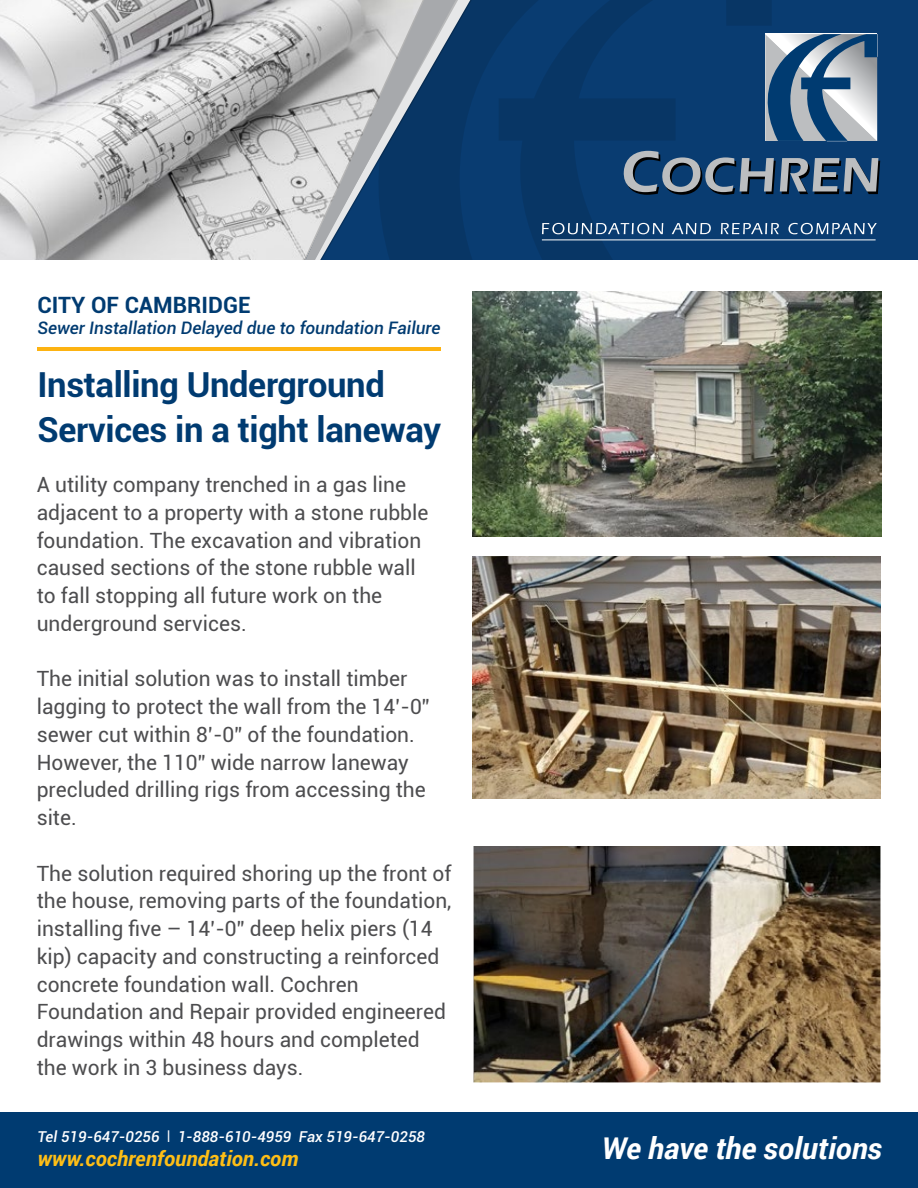
<style>
.page{position:relative;width:918px;height:1188px;background:#fff}
.page>*{position:absolute;margin:0;border:0;box-sizing:border-box;transform-origin:0 0}
.t1{font:700 34.5px/45px "Roboto";letter-spacing:-.01em;color:#003b71}
.t2{font:italic 700 30px "Roboto";color:#fff}
.t3{font:700 22.5px "Roboto";color:#003b71}
.t4{font:21px/27.8px "Roboto";color:#4d4d4f}
.t5{font:italic 700 21px "Roboto";color:#febe16}
.t6{font:italic 500 17.25px "Roboto";color:#003b71}
.t7{font:italic 500 15px "Roboto";color:#fff}
.s1{font-family:"News Gothic";font-weight:400;font-style:normal}
</style>
<div class="page">
<img style="left:0;top:0;width:294px;height:260px">
<div style="left:772px;top:0;width:146px;height:260px;background:#093c71"></div>
<svg style="left:484px;top:0;width:15px;height:260px;background:#083a6e"></svg>
<svg style="left:499px;top:0;width:273px;height:260px;background:#093a6d"></svg>
<svg style="left:470px;top:0;width:14px;height:260px;background:#08396c"></svg>
<svg style="left:466px;top:0;width:4px;height:260px"></svg>
<div style="left:0;top:1112px;width:918px;height:76px;background:#003b71"></div>
<svg style="left:294px;top:0;width:172px;height:260px;background:#254d76"></svg>
<svg style="left:295px;top:0;width:161px;height:260px;background:#7b8ea0"></svg>
<svg style="left:623px;top:151px;width:257px;height:44px;background:#46627f"></svg>
<svg style="left:542px;top:223px;width:121px;height:11px"></svg>
<svg style="left:672px;top:223px;width:39px;height:11px"></svg>
<svg style="left:721px;top:223px;width:58px;height:11px"></svg>
<svg style="left:788px;top:223px;width:89px;height:11px"></svg>
<hr style="left:542px;top:240px;width:334px;height:1px;background:#fff">
<svg style="left:748px;top:34px;width:129px;height:107px;background:#6b87a1"></svg>
<img style="left:473px;top:846px;width:407px;height:237px">
<hr style="left:38px;top:347px;width:403px;height:4px;background:#fdb312">
<img style="left:473px;top:291px;width:408px;height:245px">
<img style="left:472px;top:557px;width:409px;height:242px">
<p class="t3" style="left:38px;top:290px;width:215px">CITY OF CAMBRIDGE</p>
<p class="t6" style="left:38px;top:316px;width:405px">Sewer Installation Delayed due to foundation Failure</p>
<h1 class="t1" style="left:38px;top:361px;width:405px">Installing Underground<br>Services in a tight laneway</h1>
<p class="t4" style="left:37px;top:470px;width:393px">A utility company trenched in a gas line adjacent to a property with a stone rubble foundation. The excavation and vibration caused sections of the stone rubble wall to fall stopping all future work on the underground services.</p>
<p class="t4" style="left:37px;top:664px;width:395px">The initial solution was to install timber lagging to protect the wall from the 14’-0” sewer cut within 8’-0” of the foundation.<br>However, the 110” wide narrow laneway precluded drilling rigs from accessing the site.</p>
<p class="t4" style="left:37px;top:858px;width:416px">The solution required shoring up the front of the house, removing parts of the foundation, installing five – 14’-0” deep helix piers (14 kip) capacity and constructing a reinforced concrete foundation wall. Cochren Foundation and Repair provided engineered drawings within 48 hours and completed the work in 3 business days.</p>
<p class="t7" style="left:38px;top:1126px;width:389px">Tel 519-647-0256 <span class="s1">I</span> 1-888-610-4959 Fax 519-647-0258</p>
<p class="t5" style="left:38px;top:1143px;width:262px">www.cochrenfoundation.com</p>
<h2 class="t2" style="left:602px;top:1127px;width:282px">We have the solutions</h2>
</div>
